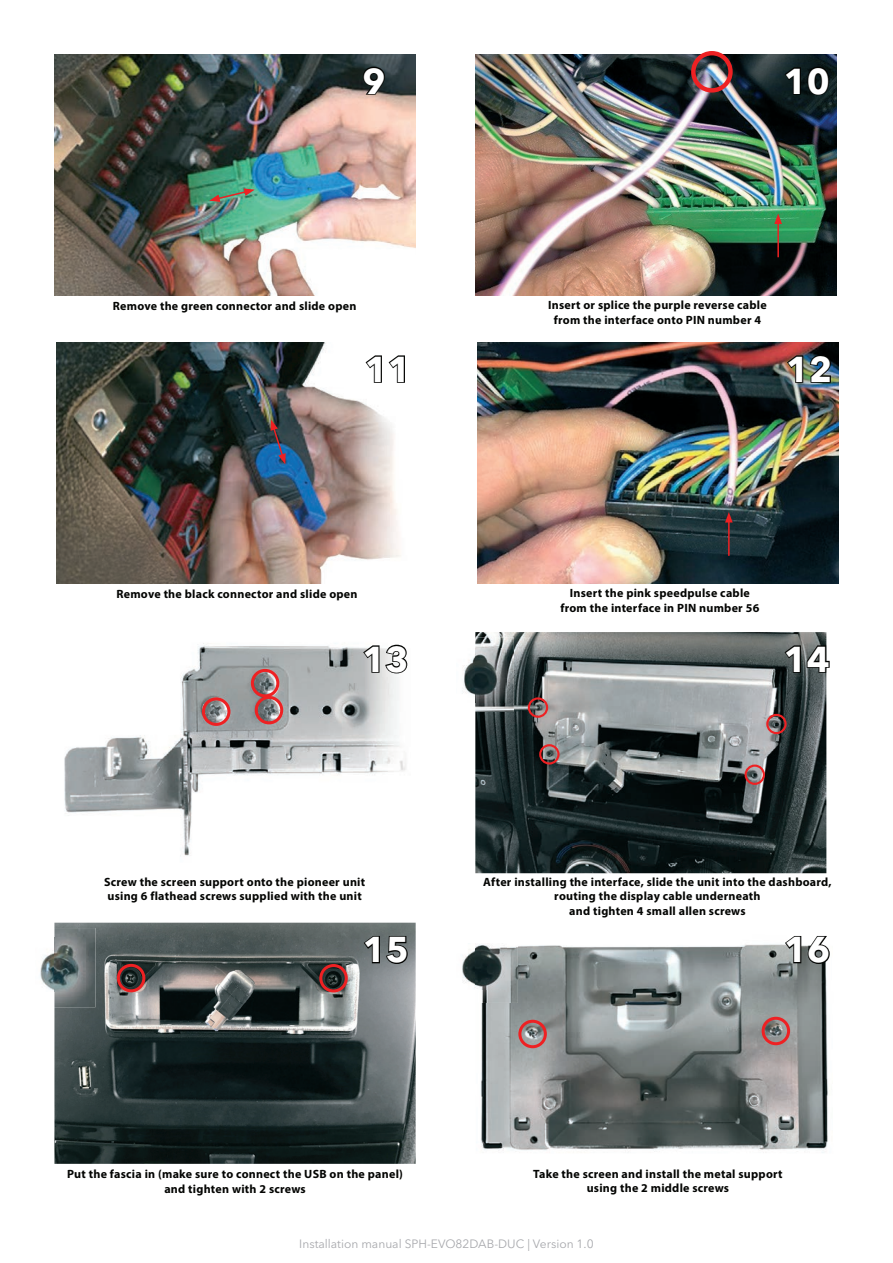
<style>
.page{position:relative;width:893px;height:1263px;background:#fff}
.page>*{position:absolute;margin:0;border:0;box-sizing:border-box;transform-origin:0 0}
.t1{font:700 35.7px "Avenir Next LT Pro";color:#fff}
.t2{font:700 12px/14.4px "Myriad Pro";letter-spacing:.02em;color:#040503;text-align:center}
.t3{font:12px "Avenir Next LT Pro";color:#a8a9ad}
</style>
<div class="page">
<img style="left:54px;top:54px;width:361px;height:241px">
<img style="left:54px;top:923px;width:362px;height:241px">
<img style="left:56px;top:342px;width:345px;height:241px">
<img style="left:64px;top:643px;width:342px;height:213px">
<img style="left:475px;top:54px;width:362px;height:241px">
<img style="left:480px;top:944px;width:348px;height:209px">
<img style="left:478px;top:342px;width:361px;height:241px">
<img style="left:475px;top:632px;width:351px;height:241px">
<svg style="left:362px;top:66px;width:24px;height:30px"></svg>
<svg style="left:362px;top:935px;width:47px;height:30px"></svg>
<svg style="left:364px;top:354px;width:41px;height:30px"></svg>
<svg style="left:362px;top:644px;width:46px;height:30px"></svg>
<svg style="left:783px;top:66px;width:47px;height:30px"></svg>
<svg style="left:783px;top:936px;width:47px;height:29px"></svg>
<svg style="left:785px;top:354px;width:47px;height:30px"></svg>
<svg style="left:783px;top:644px;width:47px;height:30px"></svg>
<div style="left:202px;top:697px;width:28px;height:29px;border:3px solid #ee2123;border-radius:50%"></div>
<div style="left:251px;top:669px;width:28px;height:28px;border:3px solid #ee2123;border-radius:50%"></div>
<div style="left:255px;top:696px;width:28px;height:28px;border:3px solid #ee2123;border-radius:50%"></div>
<div style="left:528px;top:697px;width:20px;height:21px;border:2px solid #ee2123;border-radius:50%"></div>
<div style="left:539px;top:744px;width:21px;height:20px;border:2px solid #ee2123;border-radius:50%"></div>
<div style="left:745px;top:764px;width:20px;height:21px;border:2px solid #ee2123;border-radius:50%"></div>
<div style="left:766px;top:714px;width:21px;height:20px;border:2px solid #ee2123;border-radius:50%"></div>
<img style="left:475px;top:638px;width:39px;height:74px">
<img style="left:463px;top:648px;width:44px;height:54px">
<img style="left:54px;top:928px;width:41px;height:79px">
<img style="left:40px;top:938px;width:45px;height:54px">
<img style="left:480px;top:944px;width:38px;height:59px">
<img style="left:462px;top:944px;width:44px;height:46px">
<div style="left:117px;top:964px;width:28px;height:28px;border:3px solid #ee2123;border-radius:50%"></div>
<div style="left:319px;top:964px;width:29px;height:28px;border:3px solid #ee2123;border-radius:50%"></div>
<div style="left:762px;top:1017px;width:28px;height:28px;border:3px solid #ee2123;border-radius:50%"></div>
<div style="left:518px;top:1020px;width:29px;height:28px;border:3px solid #ee2123;border-radius:50%"></div>
<div style="left:691px;top:51px;width:42px;height:42px;border:4px solid #ee2123;border-radius:50%"></div>
<hr style="left:777px;top:222px;width:2px;height:35px;background:#ee2123">
<svg style="left:774px;top:213px;width:8px;height:11px"></svg>
<svg style="left:209px;top:188px;width:46px;height:14px"></svg>
<svg style="left:271px;top:420px;width:15px;height:44px"></svg>
<hr style="left:728px;top:520px;width:2px;height:36px;background:#ee2123">
<svg style="left:725px;top:512px;width:8px;height:10px"></svg>
<h1 class="t1" style="left:362px;top:59px;width:25px">9</h1>
<p class="t2" style="left:113px;top:298px;width:245px">Remove the green connector and slide open</p>
<h1 class="t1" style="left:365px;top:347px;width:48px">11</h1>
<h1 class="t1" style="left:784px;top:59px;width:48px">10</h1>
<p class="t2" style="left:548px;top:298px;width:220px">Insert or splice the purple reverse cable from the interface onto PIN number 4</p>
<h1 class="t1" style="left:786px;top:347px;width:48px">12</h1>
<p class="t2" style="left:116px;top:586px;width:243px">Remove the black connector and slide open</p>
<h1 class="t1" style="left:362px;top:637px;width:48px">13</h1>
<p class="t2" style="left:560px;top:586px;width:200px">Insert the pink speedpulse cable from the interface in PIN number 56</p>
<h1 class="t1" style="left:784px;top:637px;width:48px">14</h1>
<p class="t2" style="left:104px;top:874px;width:263px;text-align:left">Screw the screen support onto the pioneer unit using 6 flathead screws supplied with the unit</p>
<h1 class="t1" style="left:363px;top:928px;width:48px">15</h1>
<p class="t2" style="left:483px;top:874px;width:350px">After installing the interface, slide the unit into the dashboard, routing the display cable underneath<br>and tighten 4 small allen screws</p>
<h1 class="t1" style="left:784px;top:928px;width:48px">16</h1>
<p class="t2" style="left:67px;top:1166px;width:337px">Put the fascia in (make sure to connect the USB on the panel) and tighten with 2 screws</p>
<p class="t2" style="left:533px;top:1166px;width:251px">Take the screen and install the metal support using the 2 middle screws</p>
<p class="t3" style="left:299px;top:1236px;width:296px">Installation manual SPH-EVO82DAB-DUC | Version 1.0</p>
</div>
